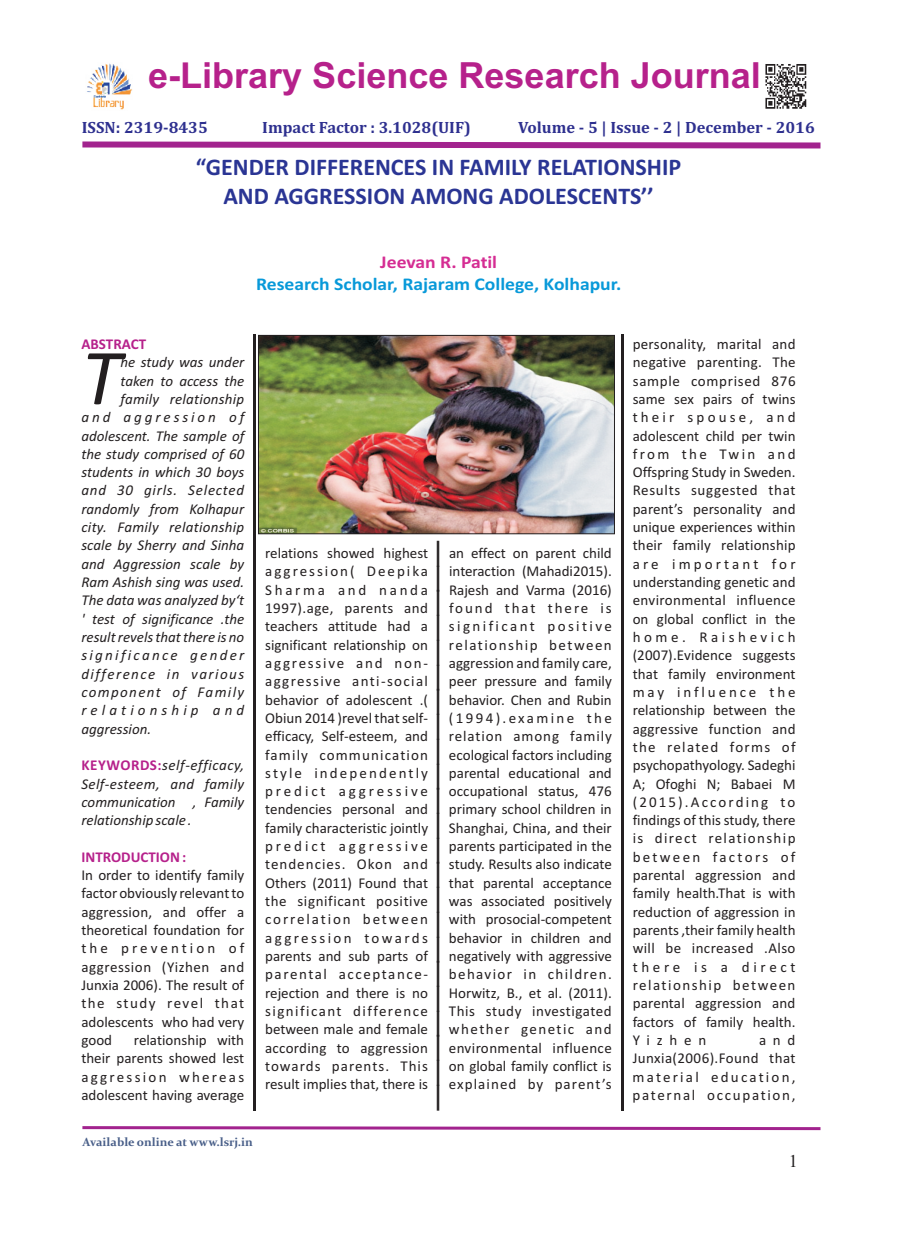
<style>
.page{position:relative;width:898px;height:1242px;background:#fff}
.page>*{position:absolute;margin:0;border:0;box-sizing:border-box;transform-origin:0 0}
.t1{font:italic 80.25px "Calibri";color:#231f20}
.t2{font:36px "Arial";color:#231f20;scale:1.68 1}
.t3{font:700 36px "Arial";color:#b6218b}
.t4{font:36px "Arial";color:#231f20;scale:1.23 1}
.t5{font:700 24px/29.2px "Calibri";color:#2a3594;text-align:center}
.t6{font:700 18px "Calibri";color:#0899d9;scale:1.09 1}
.t7{font:700 18px "Calibri";color:#d52d93;scale:1.09 1}
.t8{font:18px "Times New Roman";color:#231f20}
.t9{font:700 16.5px "Cambria";color:#2e308f}
.t10{font:15px/18.3px "Calibri";letter-spacing:.015em;color:#231f20;text-align:justify}
.t11{font:italic 15px/18.3px "Calibri";color:#231f20;text-align:justify}
.t12{font:italic 15px "Calibri";letter-spacing:.035em;color:#231f20}
.t13{font:italic 15px "Calibri";letter-spacing:.02em;color:#231f20}
.t14{font:700 15px "Calibri";color:#b6218b}
.t15{font:italic 15px "Calibri";letter-spacing:.05em;color:#231f20}
.t16{font:italic 15px "Calibri";letter-spacing:.1em;color:#231f20}
.t17{font:15px "Calibri";letter-spacing:.11em;color:#231f20}
.t18{font:italic 15px "Calibri";letter-spacing:.155em;color:#231f20}
.t19{font:italic 15px "Calibri";letter-spacing:.09em;color:#231f20}
.t20{font:italic 15px "Calibri";letter-spacing:.195em;color:#231f20}
.t21{font:italic 15px "Calibri";letter-spacing:.275em;color:#231f20}
.t22{font:700 12px "Constantia";color:#485e88}
.s1{font-weight:700;font-style:normal;color:#b6218b}
</style>
<div class="page">
<svg style="left:82px;top:141px;width:739px;height:8px;background:#b959aa"></svg>
<svg style="left:82px;top:1126px;width:739px;height:5px"></svg>
<img style="left:260px;top:337px;width:352px;height:195px">
<div style="left:258px;top:335px;width:356px;height:199px;border:1px solid #231f20"></div>
<img style="left:765px;top:64px;width:42px;height:45px">
<img style="left:87px;top:63px;width:45px;height:47px">
<h2 class="t3" style="left:148px;top:62px;width:614px">e-Library Science Research Journal</h2>
<p class="t9" style="left:82px;top:120px;width:127px">ISSN: 2319-8435</p>
<p class="t9" style="left:262px;top:120px;width:210px">Impact Factor : 3.1028(UIF)</p>
<p class="t9" style="left:518px;top:120px;width:298px">Volume - 5 | Issue - 2 | December - 2016</p>
<h3 class="t5" style="left:196px;top:154px;width:487px">“GENDER DIFFERENCES IN FAMILY RELATIONSHIP<br>AND AGGRESSION AMONG ADOLESCENTS’’</h3>
<p class="t7" style="left:380px;top:254px;width:109px">Jeevan R. Patil</p>
<p class="t6" style="left:256px;top:276px;width:336px">Research Scholar, Rajaram College, Kolhapur.</p>
<h2 class="t2" style="left:222px;top:1109px;width:464px;rotate:-90deg">_______________________</h2>
<p class="t14" style="left:81px;top:338px;width:66px">ABSTRACT</p>
<h1 class="t1" style="left:81px;top:344px;width:41px">T</h1>
<p class="t11" style="left:120px;top:354px;width:125px">he study was under</p>
<p class="t11" style="left:120px;top:373px;width:125px">taken to access the</p>
<p class="t11" style="left:120px;top:391px;width:125px">family relationship</p>
<p class="t20" style="left:81px;top:411px;width:164px">and aggression of</p>
<p class="t11" style="left:81px;top:427px;width:164px">adolescent. The sample of</p>
<p class="t11" style="left:81px;top:446px;width:164px">the study comprised of 60</p>
<p class="t11" style="left:81px;top:464px;width:164px">students in which 30 boys</p>
<p class="t15" style="left:81px;top:484px;width:164px">and 30 girls. Selected</p>
<p class="t11" style="left:81px;top:501px;width:164px">randomly from Kolhapur</p>
<p class="t13" style="left:81px;top:521px;width:164px">city. Family relationship</p>
<p class="t11" style="left:81px;top:537px;width:164px">scale by Sherry and Sinha</p>
<p class="t11" style="left:81px;top:556px;width:164px">and Aggression scale by</p>
<p class="t11" style="left:81px;top:574px;width:164px">Ram Ashish sing was used.</p>
<p class="t11" style="left:81px;top:592px;width:164px">The data was analyzed by‘t</p>
<p class="t11" style="left:81px;top:611px;width:164px">' test of significance .the</p>
<p class="t11" style="left:81px;top:629px;width:164px">result revels that there is no</p>
<p class="t18" style="left:81px;top:649px;width:164px">significance gender</p>
<p class="t16" style="left:81px;top:667px;width:164px">difference in various</p>
<p class="t19" style="left:81px;top:685px;width:164px">component of Family</p>
<p class="t21" style="left:81px;top:704px;width:164px">relationship and</p>
<p class="t11" style="left:81px;top:720px;width:71px">aggression.</p>
<p class="t12" style="left:81px;top:759px;width:164px"><span class="s1">KEYWORDS:</span>self-efficacy,</p>
<p class="t11" style="left:81px;top:775px;width:164px">Self-esteem, and family communication , Family relationship scale .</p>
<p class="t14" style="left:81px;top:850px;width:106px">INTRODUCTION :</p>
<p class="t10" style="left:81px;top:867px;width:164px">In order to identify family factor obviously relevant to aggression, and offer a theoretical foundation for the prevention of aggression (Yizhen and Junxia 2006). The result of the study revel that adolescents who had very good</p>
<p class="t10" style="left:81px;top:1032px;width:164px;text-indent:53px">relationship with their parents showed lest aggression whereas adolescent having average</p>
<h2 class="t4" style="left:406px;top:1110px;width:465px;rotate:-90deg">_______________________</h2>
<p class="t10" style="left:265px;top:545px;width:164px">relations showed highest aggression( Deepika Sharma and nanda 1997).age, parents and teachers attitude had a significant relationship on aggressive and non&shy;aggressive anti-social behavior of adolescent .( Obiun 2014 )revel that self&shy;efficacy, Self-esteem, and family communication style independently predict aggressive tendencies personal and family characteristic jointly predict aggressive tendencies. Okon and Others (2011) Found that the significant positive correlation between aggression towards parents and sub parts of parental acceptance&shy;rejection and there is no significant difference between male and female according to aggression towards parents. This result implies that, there is</p>
<p class="t10" style="left:449px;top:545px;width:164px">an effect on parent child interaction (Mahadi2015).<br>Rajesh and Varma (2016) found that there is significant positive relationship between aggression and family care, peer pressure and family behavior. Chen and Rubin (1994).examine the relation among family ecological factors including parental educational and occupational status, 476 primary school children in Shanghai, China, and their parents participated in the study. Results also indicate that parental acceptance was associated positively with prosocial-competent behavior in children and negatively with aggressive behavior in children.<br>Horwitz, B., et al. (2011).<br>This study investigated whether genetic and environmental influence on global family conflict is explained by parent’s</p>
<h2 class="t2" style="left:589px;top:1109px;width:464px;rotate:-90deg">_______________________</h2>
<p class="t10" style="left:632px;top:336px;width:164px">personality, marital and negative parenting. The sample comprised 876 same sex pairs of twins their spouse, and adolescent child per twin from the Twin and Offspring Study in Sweden.<br>Results suggested that parent’s personality and unique experiences within their family relationship are important for understanding genetic and environmental influence on global conflict in the home. Raishevich (2007).Evidence suggests that family environment may influence the relationship between the aggressive function and the related forms of psychopathyology. Sadeghi A; Ofoghi N; Babaei M (2015).According to findings of this study, there is direct relationship between factors of parental aggression and family health.That is with reduction of aggression in parents ,their family health will be increased .Also there is a direct relationship between parental aggression and factors of family health.<br>Yizhen</p>
<p class="t10" style="left:632px;top:1032px;width:164px;text-indent:126px">and Junxia(2006).Found that material education,</p>
<p class="t17" style="left:632px;top:1088px;width:164px">paternal occupation,</p>
<p class="t22" style="left:82px;top:1137px;width:172px">Available online at www.lsrj.in</p>
<p class="t8" style="left:788px;top:1154px;width:10px">1</p>
</div>
